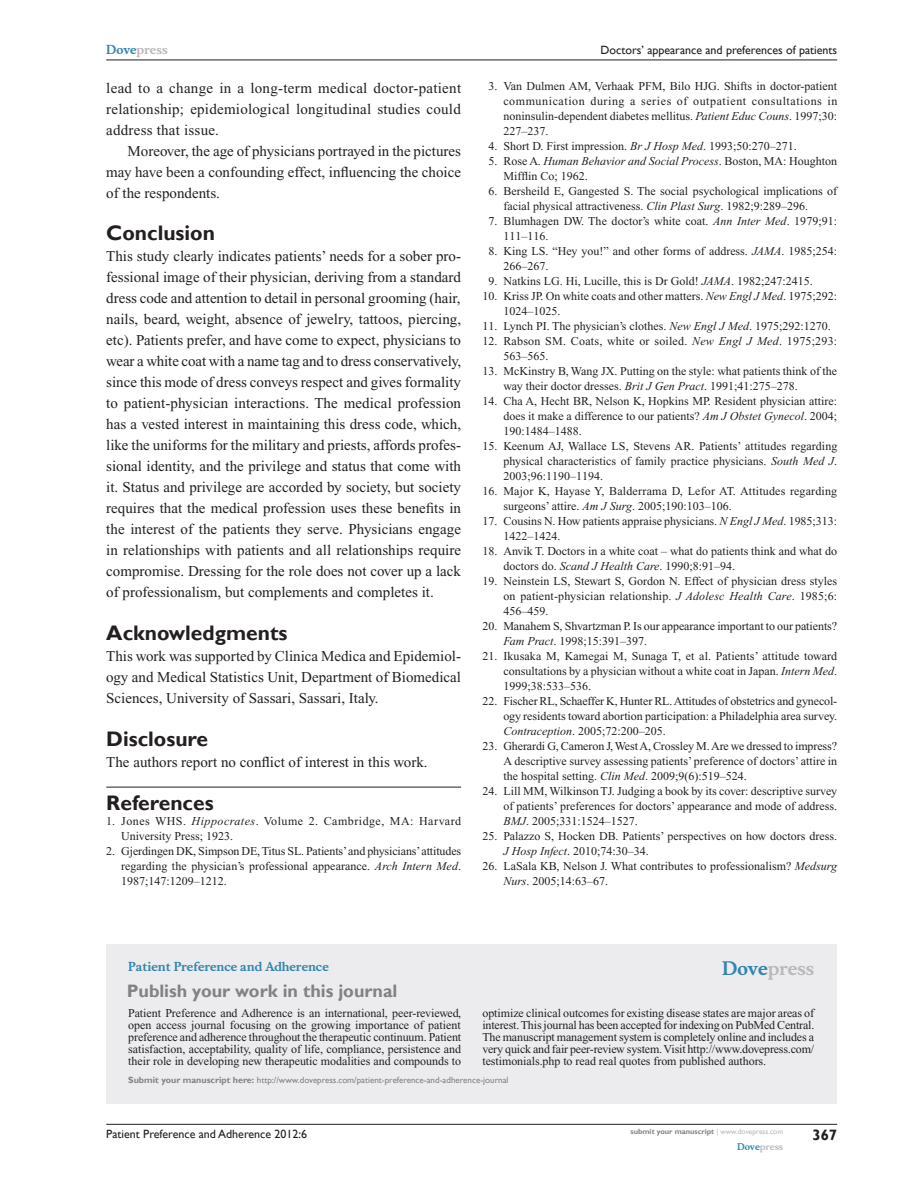
<style>
.page{position:relative;width:918px;height:1188px;background:#fff}
.page>*{position:absolute;margin:0;border:0;box-sizing:border-box;transform-origin:0 0}
.t1{font:700 21px "Gill Sans";color:#231f20}
.t2{font:700 18px "Gill Sans";color:#808285}
.t3{font:700 18px "Musee";color:#b8b9bc}
.t4{font:15px/21px "Times New Roman";color:#231f20;text-align:justify}
.t5{font:700 15px "Gill Sans";color:#231f20}
.t6{font:12px/15px "Times New Roman";color:#231f20}
.t7{font:12px "Gill Sans";color:#231f20}
.t8{font:12px/15px "Times New Roman";letter-spacing:.04em;color:#231f20}
.t9{font:700 12px "Musee";color:#3485ae}
.t10{font:700 12px "Musee";color:#b8b9bc}
.t11{font:9px "Gill Sans";color:#808285}
.t12{font:700 9px "Musee";color:#b8b9bc}
.t13{font:700 7.5px "Gill Sans";color:#808285}
.s1{color:#3485ae}
.s2{font-style:italic}
.s3{font-weight:700}
.s4{font-weight:400;color:#b8b9bc}
</style>
<div class="page">
<div style="left:106px;top:944px;width:731px;height:159px;background:#ececee"></div>
<hr style="left:106px;top:787px;width:355px;height:1px;background:#231f20">
<hr style="left:106px;top:1124px;width:731px;height:1px;background:#231f20">
<hr style="left:106px;top:60px;width:731px;height:1px;background:#231f20">
<p class="t10" style="left:106px;top:43px;width:63px"><span class="s1">Dove</span>press</p>
<p class="t4" style="left:106px;top:77px;width:356px">lead to a change in a long-term medical doctor-patient relationship; epidemiological longitudinal studies could address that issue.</p>
<p class="t4" style="left:106px;top:140px;width:356px;text-indent:21px">Moreover, the age of physicians portrayed in the pictures may have been a confounding effect, influencing the choice of the respondents.</p>
<h1 class="t1" style="left:106px;top:220px;width:110px">Conclusion</h1>
<p class="t4" style="left:106px;top:245px;width:356px">This study clearly indicates patients’ needs for a sober pro&shy;fessional image of their physician, deriving from a standard dress code and attention to detail in personal grooming (hair, nails, beard, weight, absence of jewelry, tattoos, piercing, etc). Patients prefer, and have come to expect, physicians to wear a white coat with a name tag and to dress conservatively, since this mode of dress conveys respect and gives formality to patient-physician interactions. The medical profession has a vested interest in maintaining this dress code, which, like the uniforms for the military and priests, affords profes&shy;sional identity, and the privilege and status that come with it. Status and privilege are accorded by society, but society requires that the medical profession uses these benefits in the interest of the patients they serve. Physicians engage in relationships with patients and all relationships require compromise. Dressing for the role does not cover up a lack of professionalism, but complements and completes it.</p>
<h1 class="t1" style="left:106px;top:620px;width:183px">Acknowledgments</h1>
<p class="t4" style="left:106px;top:645px;width:356px">This work was supported by Clinica Medica and Epidemiol&shy;ogy and Medical Statistics Unit, Department of Biomedical Sciences, University of Sassari, Sassari, Italy.</p>
<h1 class="t1" style="left:106px;top:726px;width:103px">Disclosure</h1>
<p class="t4" style="left:106px;top:751px;width:323px">The authors report no conflict of interest in this work.</p>
<h1 class="t1" style="left:106px;top:790px;width:109px">References</h1>
<p class="t8" style="left:121px;top:814px;width:342px;text-indent:-15px">1. Jones WHS. <span class="s2">Hippocrates</span>. Volume 2. Cambridge, MA: Harvard<br>University Press; 1923.</p>
<p class="t6" style="left:121px;top:844px;width:341px;text-align:justify;text-indent:-15px">2. Gjerdingen DK, Simpson DE, Titus SL. Patients’ and physicians’ attitudes regarding the physician’s professional appearance. <span class="s2">Arch Intern Med</span>.<br>1987;147:1209–1212.</p>
<p class="t7" style="left:601px;top:43px;width:238px">Doctors’ appearance and preferences of patients</p>
<p class="t6" style="left:503px;top:79px;width:336px;text-align:justify;text-indent:-15px">3. Van Dulmen AM, Verhaak PFM, Bilo HJG. Shifts in doctor-patient communication during a series of outpatient consultations in noninsulin-dependent diabetes mellitus. <span class="s2">Patient Educ Couns</span>. 1997;30:<br>227–237.</p>
<p class="t6" style="left:488px;top:139px;width:310px">4. Short D. First impression. <span class="s2">Br J Hosp Med</span>. 1993;50:270–271.</p>
<p class="t6" style="left:503px;top:154px;width:335px;text-indent:-15px">5. Rose A. <span class="s2">Human Behavior and Social Process</span>. Boston, MA: Houghton<br>Mifflin Co; 1962.</p>
<p class="t6" style="left:503px;top:184px;width:335px;text-indent:-15px">6. Bersheild E, Gangested S. The social psychological implications of facial physical attractiveness. <span class="s2">Clin Plast Surg</span>. 1982;9:289–296.</p>
<p class="t6" style="left:503px;top:214px;width:335px;text-indent:-15px">7. Blumhagen DW. The doctor’s white coat. <span class="s2">Ann Inter Med</span>. 1979;91:<br>111–116.</p>
<p class="t6" style="left:503px;top:244px;width:335px;text-indent:-15px">8. King LS. “Hey you!” and other forms of address. <span class="s2">JAMA</span>. 1985;254:<br>266–267.</p>
<p class="t6" style="left:488px;top:274px;width:326px">9. Natkins LG. Hi, Lucille, this is Dr Gold! <span class="s2">JAMA</span>. 1982;247:2415.</p>
<p class="t6" style="left:503px;top:289px;width:335px;text-indent:-21px">10. Kriss JP. On white coats and other matters. <span class="s2">New Engl J Med</span>. 1975;292:<br>1024–1025.</p>
<p class="t6" style="left:482px;top:319px;width:350px">11. Lynch PI. The physician’s clothes. <span class="s2">New Engl J Med</span>. 1975;292:1270.</p>
<p class="t6" style="left:503px;top:334px;width:335px;text-indent:-21px">12. Rabson SM. Coats, white or soiled. <span class="s2">New Engl J Med</span>. 1975;293:<br>563–565.</p>
<p class="t6" style="left:503px;top:364px;width:335px;text-indent:-21px">13. McKinstry B, Wang JX. Putting on the style: what patients think of the way their doctor dresses. <span class="s2">Brit J Gen Pract</span>. 1991;41:275–278.</p>
<p class="t6" style="left:503px;top:394px;width:335px;text-align:justify;text-indent:-21px">14. Cha A, Hecht BR, Nelson K, Hopkins MP. Resident physician attire: does it make a difference to our patients? <span class="s2">Am J Obstet Gynecol</span>. 2004; 190:1484–1488.</p>
<p class="t6" style="left:503px;top:439px;width:336px;text-align:justify;text-indent:-21px">15. Keenum AJ, Wallace LS, Stevens AR. Patients’ attitudes regarding physical characteristics of family practice physicians. <span class="s2">South Med J</span>.<br>2003;96:1190–1194.</p>
<p class="t6" style="left:503px;top:484px;width:335px;text-indent:-21px">16. Major K, Hayase Y, Balderrama D, Lefor AT. Attitudes regarding surgeons’ attire. <span class="s2">Am J Surg</span>. 2005;190:103–106.</p>
<p class="t6" style="left:503px;top:514px;width:335px;text-indent:-21px">17. Cousins N. How patients appraise physicians. <span class="s2">N Engl J Med</span>. 1985;313:<br>1422–1424.</p>
<p class="t6" style="left:503px;top:544px;width:335px;text-indent:-21px">18. Anvik T. Doctors in a white coat – what do patients think and what do doctors do. <span class="s2">Scand J Health Care</span>. 1990;8:91–94.</p>
<p class="t6" style="left:503px;top:574px;width:335px;text-align:justify;text-indent:-21px">19. Neinstein LS, Stewart S, Gordon N. Effect of physician dress styles on patient-physician relationship. <span class="s2">J Adolesc Health Care</span>. 1985;6:<br>456–459.</p>
<p class="t6" style="left:503px;top:619px;width:335px;text-indent:-21px">20. Manahem S, Shvartzman P. Is our appearance important to our patients?<br><span class="s2">Fam Pract</span>. 1998;15:391–397.</p>
<p class="t6" style="left:503px;top:649px;width:335px;text-align:justify;text-indent:-21px">21. Ikusaka M, Kamegai M, Sunaga T, et al. Patients’ attitude toward consultations by a physician without a white coat in Japan. <span class="s2">Intern Med</span>.<br>1999;38:533–536.</p>
<p class="t6" style="left:503px;top:694px;width:335px;text-align:justify;text-indent:-21px">22. Fischer RL, Schaeffer K, Hunter RL. Attitudes of obstetrics and gynecol&shy;ogy residents toward abortion participation: a Philadelphia area survey.<br><span class="s2">Contraception</span>. 2005;72:200–205.</p>
<p class="t6" style="left:503px;top:739px;width:335px;text-align:justify;text-indent:-21px">23. Gherardi G, Cameron J, West A, Crossley M. Are we dressed to impress?<br>A descriptive survey assessing patients’ preference of doctors’ attire in the hospital setting. <span class="s2">Clin Med</span>. 2009;9(6):519–524.</p>
<p class="t6" style="left:503px;top:784px;width:335px;text-align:justify;text-indent:-21px">24. Lill MM, Wilkinson TJ. Judging a book by its cover: descriptive survey of patients’ preferences for doctors’ appearance and mode of address.<br><span class="s2">BMJ</span>. 2005;331:1524–1527.</p>
<p class="t6" style="left:503px;top:829px;width:335px;text-indent:-21px">25. Palazzo S, Hocken DB. Patients’ perspectives on how doctors dress.<br><span class="s2">J Hosp Infect</span>. 2010;74:30–34.</p>
<p class="t6" style="left:503px;top:859px;width:335px;text-indent:-21px">26. LaSala KB, Nelson J. What contributes to professionalism? <span class="s2">Medsurg<br>Nurs</span>. 2005;14:63–67.</p>
<p class="t9" style="left:128px;top:959px;width:202px">Patient Preference and Adherence</p>
<h2 class="t2" style="left:127px;top:980px;width:272px">Publish your work in this journal</h2>
<h2 class="t3" style="left:722px;top:958px;width:94px"><span class="s1">Dove</span>press</h2>
<p class="t6" style="left:128px;top:1007px;width:334px;line-height:12px;text-align:justify">Patient Preference and Adherence is an international, peer-reviewed, open access journal focusing on the growing importance of patient preference and adherence throughout the therapeutic continuum. Patient satisfaction, acceptability, quality of life, compliance, persistence and their role in developing new therapeutic modalities and compounds to</p>
<p class="t6" style="left:482px;top:1007px;width:334px;line-height:12px;text-align:justify">optimize clinical outcomes for existing disease states are major areas of interest. This journal has been accepted for indexing on PubMed Central.<br>The manuscript management system is completely online and includes a very quick and fair peer-review system. Visit http://www.dovepress.com/ testimonials.php to read real quotes from published authors.</p>
<p class="t11" style="left:128px;top:1075px;width:382px"><span class="s3">Submit your manuscript here:</span> http://www.dovepress.com/patient-preference-and-adherence-journal</p>
<p class="t7" style="left:106px;top:1127px;width:203px">Patient Preference and Adherence 2012:6</p>
<p class="t13" style="left:631px;top:1127px;width:154px">submit your manuscript <span class="s4">| www.dovepress.com</span></p>
<p class="t12" style="left:737px;top:1141px;width:48px"><span class="s1">Dove</span>press</p>
<p class="t5" style="left:812px;top:1126px;width:26px">367</p>
</div>
